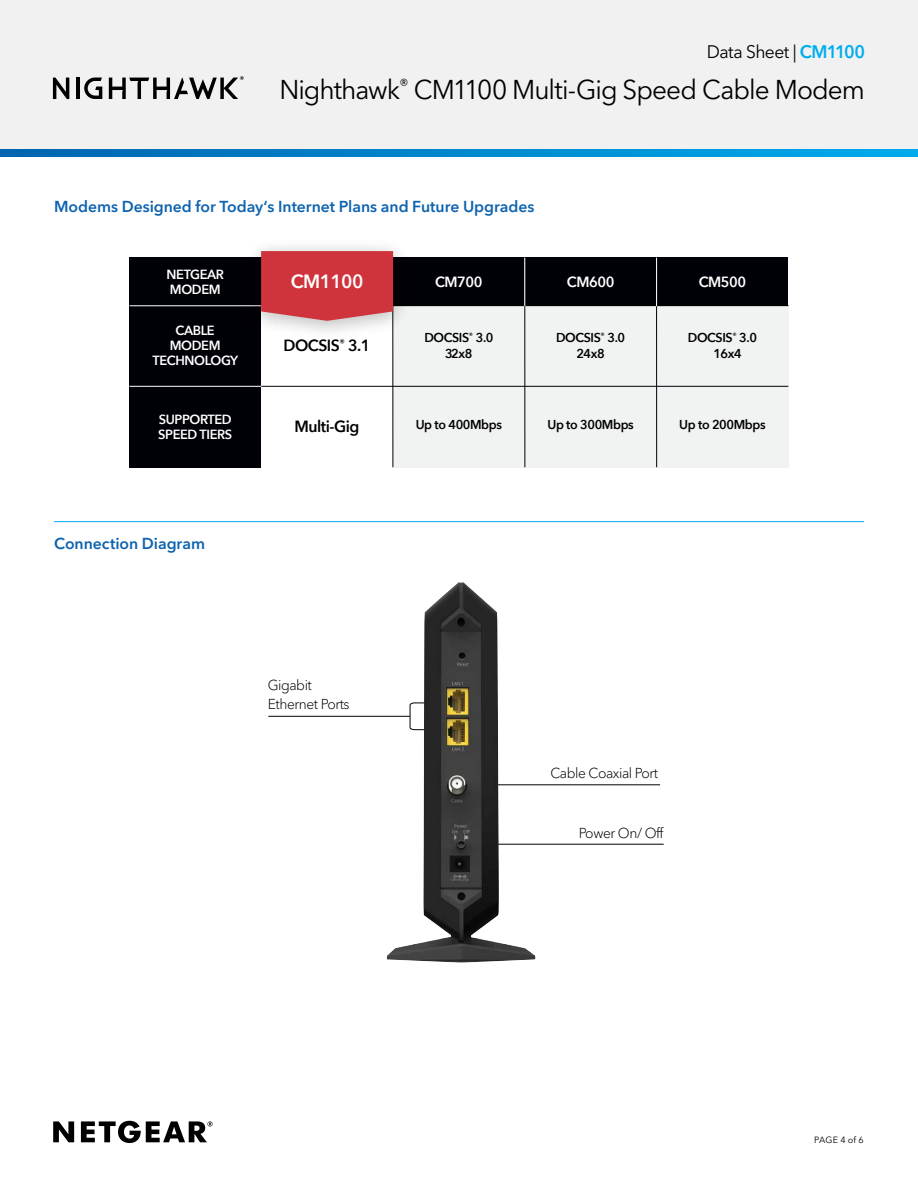
<style>
.page{position:relative;width:918px;height:1188px;background:#fff}
.page>*{position:absolute;margin:0;border:0;box-sizing:border-box;transform-origin:0 0}
.t1{font:27px "Avenir Next LT Pro";letter-spacing:-.035em;color:#000}
.t2{font:600 19.2px "Avenir Next";letter-spacing:-.03em;color:#fff}
.t3{font:18px "Avenir Next LT Pro";letter-spacing:-.03em;color:#000}
.t4{font:600 16.2px "Avenir Next";letter-spacing:-.03em;color:#000}
.t5{font:600 15.75px "Avenir Next LT Pro";color:#0e63af}
.t6{font:600 14.7px "Avenir Next";letter-spacing:-.03em;color:#fff}
.t7{font:300 14.25px/19.2px "Avenir Next LT Pro";letter-spacing:-.03em;color:#000}
.t8{font:600 13.2px/14.7px "Avenir Next";letter-spacing:-.03em;color:#fff}
.t9{font:600 12.9px/16.2px "Avenir Next";letter-spacing:-.03em;color:#000;text-align:center}
.t10{font:9px "Avenir Next LT Pro";letter-spacing:.015em;color:#000}
.s1{font-weight:600;color:#00aeef}
</style>
<div class="page">
<div style="left:0;top:0;width:918px;height:156px;background:#f1f1f1"></div>
<svg style="left:53px;top:1121px;width:160px;height:22px"></svg>
<svg style="left:53px;top:78px;width:16px;height:21px"></svg>
<hr style="left:76px;top:78px;width:3px;height:21px;background:#000">
<svg style="left:84px;top:78px;width:18px;height:21px"></svg>
<svg style="left:109px;top:76px;width:135px;height:23px"></svg>
<svg style="left:0;top:149px;width:918px;height:8px;background:#0087cd"></svg>
<hr style="left:54px;top:521px;width:810px;height:1px;background:#00aeef">
<hr style="left:440px;top:784px;width:220px;height:1px;background:#000">
<hr style="left:440px;top:844px;width:224px;height:1px;background:#000">
<hr style="left:268px;top:716px;width:142px;height:1px;background:#000">
<img style="left:387px;top:582px;width:148px;height:381px">
<svg style="left:130px;top:257px;width:658px;height:129px"></svg>
<div style="left:129px;top:258px;width:659px;height:48px;background:#000007"></div>
<hr style="left:270px;top:305px;width:519px;height:1px;background:#000">
<div style="left:129px;top:306px;width:132px;height:161px;background:#000007"></div>
<hr style="left:129px;top:386px;width:132px;height:1px;background:#fff">
<hr style="left:130px;top:305px;width:140px;height:1px;background:#fff">
<div style="left:393px;top:306px;width:395px;height:161px;background:#f1f2f2"></div>
<hr style="left:261px;top:386px;width:527px;height:1px;background:#000007">
<hr style="left:392px;top:306px;width:1px;height:161px;background:#000007">
<hr style="left:524px;top:302px;width:1px;height:165px;background:#000007">
<hr style="left:524px;top:258px;width:1px;height:48px;background:#fff">
<hr style="left:656px;top:302px;width:1px;height:165px;background:#000007">
<hr style="left:656px;top:258px;width:1px;height:48px;background:#fff">
<img style="left:238px;top:246px;width:179px;height:103px">
<svg style="left:261px;top:251px;width:132px;height:70px;background:#cf3f46"></svg>
<h3 class="t3" style="left:707px;top:41px;width:160px">Data Sheet | <span class="s1">CM1100</span></h3>
<h1 class="t1" style="left:279px;top:73px;width:587px">Nighthawk<sup>®</sup> CM1100 Multi-Gig Speed Cable Modem</h1>
<p class="t5" style="left:54px;top:196px;width:482px">Modems Designed for Today‘s Internet Plans and Future Upgrades</p>
<p class="t8" style="left:167px;top:267px;width:59px">NETGEAR<br>MODEM</p>
<p class="t8" style="left:153px;top:323px;width:87px;text-align:center">CABLE<br>MODEM<br>TECHNOLOGY</p>
<p class="t8" style="left:158px;top:412px;width:76px">SUPPORTED<br>SPEED TIERS</p>
<h2 class="t2" style="left:291px;top:265px;width:74px">CM1100</h2>
<p class="t4" style="left:284px;top:332px;width:88px">DOCSIS<sup>®</sup> 3.1</p>
<p class="t4" style="left:294px;top:412px;width:66px">Multi-Gig</p>
<p class="t6" style="left:435px;top:270px;width:49px">CM700</p>
<p class="t6" style="left:567px;top:270px;width:49px">CM600</p>
<p class="t9" style="left:424px;top:329px;width:71px">DOCSIS<sup>®</sup> 3.0<br>32x8</p>
<p class="t9" style="left:556px;top:329px;width:71px">DOCSIS<sup>®</sup> 3.0<br>24x8</p>
<p class="t9" style="left:416px;top:416px;width:88px">Up to 400Mbps</p>
<p class="t9" style="left:547px;top:416px;width:88px">Up to 300Mbps</p>
<p class="t5" style="left:54px;top:534px;width:153px">Connection Diagram</p>
<p class="t6" style="left:699px;top:270px;width:49px">CM500</p>
<p class="t9" style="left:713px;top:329px;width:45px;text-align:left;text-indent:-26px">DOCSIS<sup>®</sup> 3.0<br>16x4</p>
<p class="t9" style="left:679px;top:416px;width:88px">Up to 200Mbps</p>
<p class="t7" style="left:268px;top:675px;width:83px">Gigabit<br>Ethernet Ports</p>
<p class="t7" style="left:551px;top:764px;width:109px">Cable Coaxial Port</p>
<p class="t7" style="left:579px;top:823px;width:86px">Power On/ Off</p>
<p class="t10" style="left:814px;top:1134px;width:51px">PAGE 4 of 6</p>
</div>
